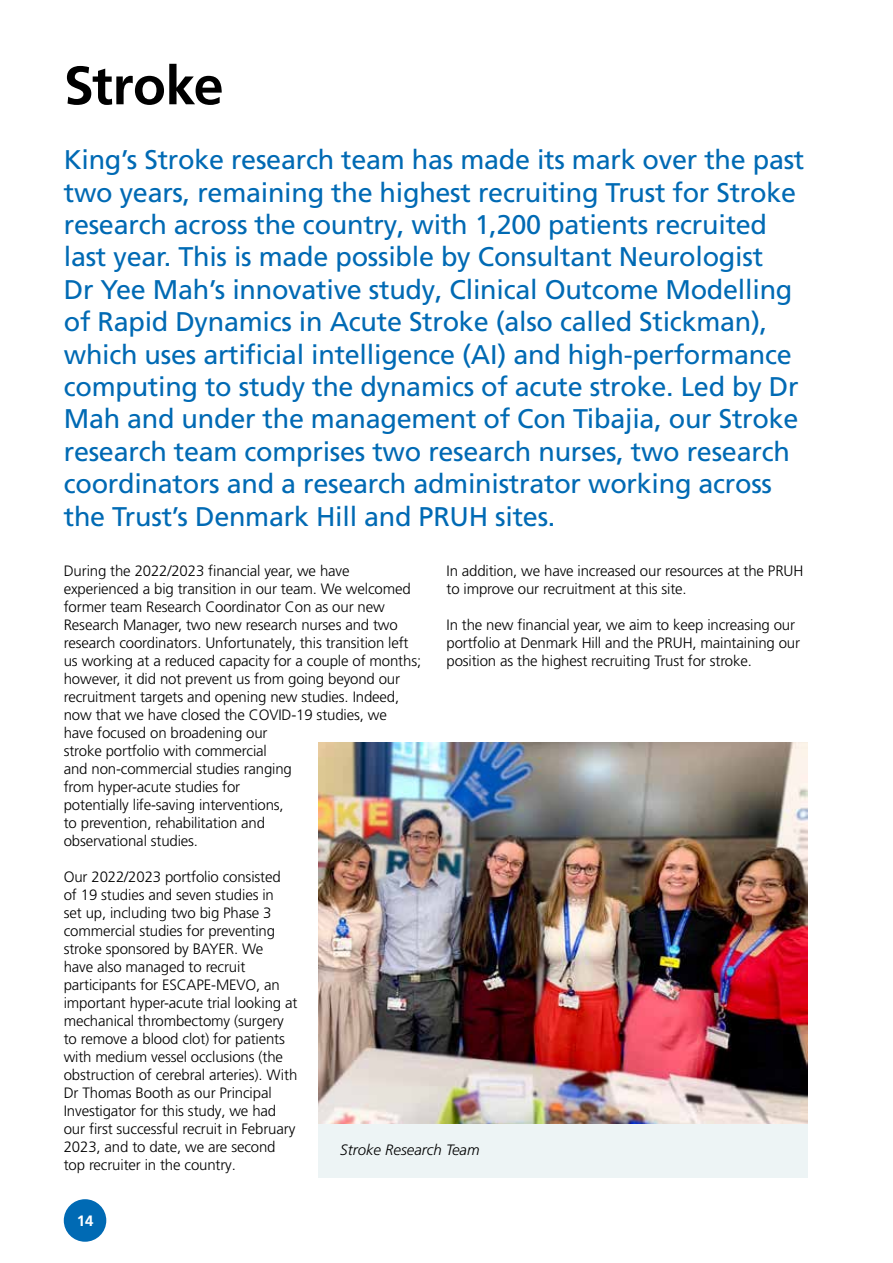
<style>
.page{position:relative;width:893px;height:1263px;background:#fff}
.page>*{position:absolute;margin:0;border:0;box-sizing:border-box;transform-origin:0 0}
.t1{font:700 54px "Frutiger LT Pro";letter-spacing:-.01em;color:#000}
.t2{font:27px/32.4px "Frutiger LT Pro";letter-spacing:-.01em;color:#006ab4}
.t3{font:300 15px/18px "Frutiger LT Pro";letter-spacing:-.01em;color:#000}
.t4{font:italic 300 15px "Frutiger LT Pro";color:#000}
.t5{font:700 15px "Frutiger LT Pro";color:#fff}
</style>
<div class="page">
<div style="left:64px;top:1199px;width:42px;height:43px;background:#006ab4;border-radius:50%"></div>
<div style="left:319px;top:1123px;width:489px;height:55px;background:#edf4f5"></div>
<img style="left:319px;top:742px;width:489px;height:382px">
<h1 class="t1" style="left:64px;top:53px;width:161px">Stroke</h1>
<p class="t2" style="left:64px;top:144px;width:742px">King’s Stroke research team has made its mark over the past two years, remaining the highest recruiting Trust for Stroke research across the country, with 1,200 patients recruited last year. This is made possible by Consultant Neurologist<br>Dr Yee Mah’s innovative study, Clinical Outcome Modelling of Rapid Dynamics in Acute Stroke (also called Stickman), which uses artificial intelligence (AI) and high-performance computing to study the dynamics of acute stroke. Led by Dr Mah and under the management of Con Tibajia, our Stroke research team comprises two research nurses, two research coordinators and a research administrator working across the Trust’s Denmark Hill and PRUH sites.</p>
<p class="t3" style="left:64px;top:562px;width:359px">During the 2022/2023 financial year, we have experienced a big transition in our team. We welcomed former team Research Coordinator Con as our new Research Manager, two new research nurses and two research coordinators. Unfortunately, this transition left us working at a reduced capacity for a couple of months; however, it did not prevent us from going beyond our recruitment targets and opening new studies. Indeed, now that we have closed the COVID-19 studies, we<br>have focused on broadening our<br>stroke portfolio with commercial<br>and non-commercial studies ranging<br>from hyper-acute studies for<br>potentially life-saving interventions,<br>to prevention, rehabilitation and<br>observational studies.</p>
<p class="t3" style="left:64px;top:868px;width:235px">Our 2022/2023 portfolio consisted of 19 studies and seven studies in<br>set up, including two big Phase 3 commercial studies for preventing stroke sponsored by BAYER. We<br>have also managed to recruit participants for ESCAPE-MEVO, an important hyper-acute trial looking at mechanical thrombectomy (surgery to remove a blood clot) for patients with medium vessel occlusions (the obstruction of cerebral arteries). With Dr Thomas Booth as our Principal Investigator for this study, we had our first successful recruit in February 2023, and to date, we are second top recruiter in the country.</p>
<p class="t3" style="left:446px;top:562px;width:358px">In addition, we have increased our resources at the PRUH to improve our recruitment at this site.</p>
<p class="t3" style="left:446px;top:616px;width:355px">In the new financial year, we aim to keep increasing our portfolio at Denmark Hill and the PRUH, maintaining our position as the highest recruiting Trust for stroke.</p>
<p class="t4" style="left:340px;top:1141px;width:141px">Stroke Research Team</p>
<p class="t5" style="left:77px;top:1212px;width:18px">14</p>
</div>
